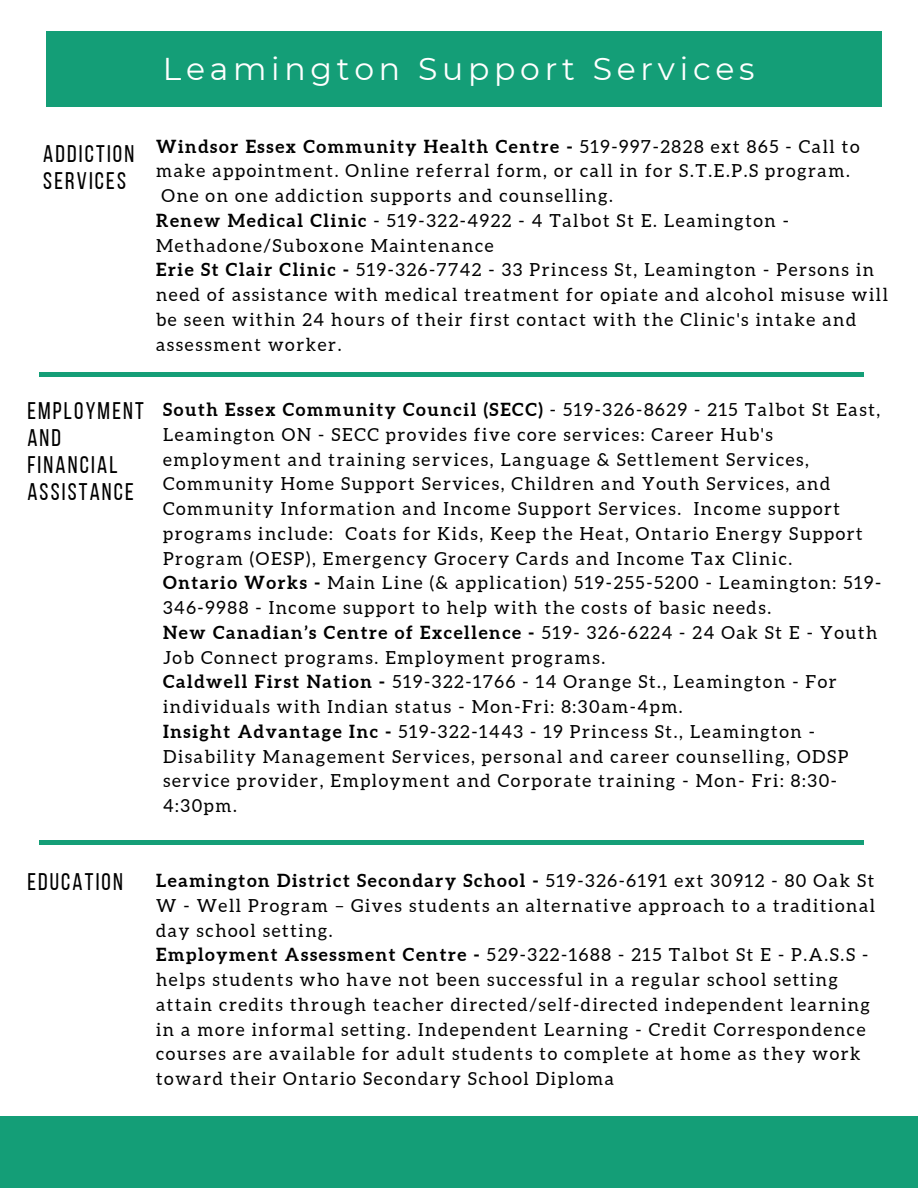
<style>
.page{position:relative;width:918px;height:1188px;background:#fff}
.page>*{position:absolute;margin:0;border:0;box-sizing:border-box;transform-origin:0 0}
.t1{font:31.5px "Montserrat";letter-spacing:.15em;color:#fff}
.t2{font:24px/27px "Bebas Neue";letter-spacing:.09em;color:#000}
.t3{font:18px/24.8px "Aleo";letter-spacing:.09em;color:#000}
.t4{font:700 18px "Aleo";letter-spacing:.09em;color:#000}
.s1{font-weight:400}
.s2{font-weight:700}
</style>
<div class="page">
<div style="left:46px;top:31px;width:836px;height:76px;background:#149e77"></div>
<div style="left:0;top:1116px;width:918px;height:72px;background:#149e77"></div>
<hr style="left:39px;top:841px;width:824px;height:3px;background:#149e77">
<hr style="left:39px;top:373px;width:824px;height:3px;background:#149e77">
<p class="t1" style="left:163px;top:49px;width:593px">Leamington Support Services</p>
<p class="t2" style="left:43px;top:142px;width:92px">ADDICTION<br>SERVICES</p>
<p class="t4" style="left:156px;top:136px;width:705px">Windsor Essex Community Health Centre - <span class="s1">519-997-2828 ext 865 - Call to</span></p>
<p class="t3" style="left:156px;top:159px;width:695px">make appointment. Online referral form, or call in for S.T.E.P.S program.</p>
<p class="t3" style="left:162px;top:183px;width:453px">One on one addiction supports and counselling.</p>
<p class="t3" style="left:156px;top:208px;width:634px"><span class="s2">Renew Medical Clinic</span> - 519-322-4922 - 4 Talbot St E. Leamington -<br>Methadone/Suboxone Maintenance</p>
<p class="t3" style="left:156px;top:258px;width:733px"><span class="s2">Erie St Clair Clinic -</span> 519-326-7742 - 33 Princess St, Leamington - Persons in need of assistance with medical treatment for opiate and alcohol misuse will be seen within 24 hours of their first contact with the Clinic's intake and assessment worker.</p>
<p class="t2" style="left:27px;top:399px;width:118px">EMPLOYMENT<br>AND<br>FINANCIAL<br>ASSISTANCE</p>
<p class="t3" style="left:163px;top:397px;width:719px"><span class="s2">South Essex Community Council (SECC)</span> - 519-326-8629 - 215 Talbot St East, Leamington ON - SECC provides five core services: Career Hub's employment and training services, Language &amp; Settlement Services, Community Home Support Services, Children and Youth Services, and Community Information and Income Support Services. Income support programs include: Coats for Kids, Keep the Heat, Ontario Energy Support Program (OESP), Emergency Grocery Cards and Income Tax Clinic.</p>
<p class="t3" style="left:163px;top:571px;width:720px"><span class="s2">Ontario Works -</span> Main Line (&amp; application) 519-255-5200 - Leamington: 519-<br>346-9988 - Income support to help with the costs of basic needs.</p>
<p class="t3" style="left:163px;top:620px;width:716px"><span class="s2">New Canadian’s Centre of Excellence -</span> 519- 326-6224 - 24 Oak St E - Youth<br>Job Connect programs. Employment programs.</p>
<p class="t3" style="left:163px;top:670px;width:675px"><span class="s2">Caldwell First Nation -</span> 519-322-1766 - 14 Orange St., Leamington - For individuals with Indian status - Mon-Fri: 8:30am-4pm.</p>
<p class="t3" style="left:163px;top:719px;width:687px"><span class="s2">Insight Advantage Inc -</span> 519-322-1443 - 19 Princess St., Leamington - Disability Management Services, personal and career counselling, ODSP service provider, Employment and Corporate training - Mon- Fri: 8:30- 4:30pm.</p>
<p class="t2" style="left:27px;top:870px;width:97px">EDUCATION</p>
<p class="t3" style="left:156px;top:868px;width:720px;text-align:justify"><span class="s2">Leamington District Secondary School -</span> 519-326-6191 ext 30912 - 80 Oak St W - Well Program – Gives students an alternative approach to a traditional day school setting.</p>
<p class="t3" style="left:156px;top:943px;width:715px"><span class="s2">Employment Assessment Centre -</span> 529-322-1688 - 215 Talbot St E - P.A.S.S - helps students who have not been successful in a regular school setting attain credits through teacher directed/self-directed independent learning in a more informal setting. Independent Learning - Credit Correspondence courses are available for adult students to complete at home as they work toward their Ontario Secondary School Diploma</p>
</div>
